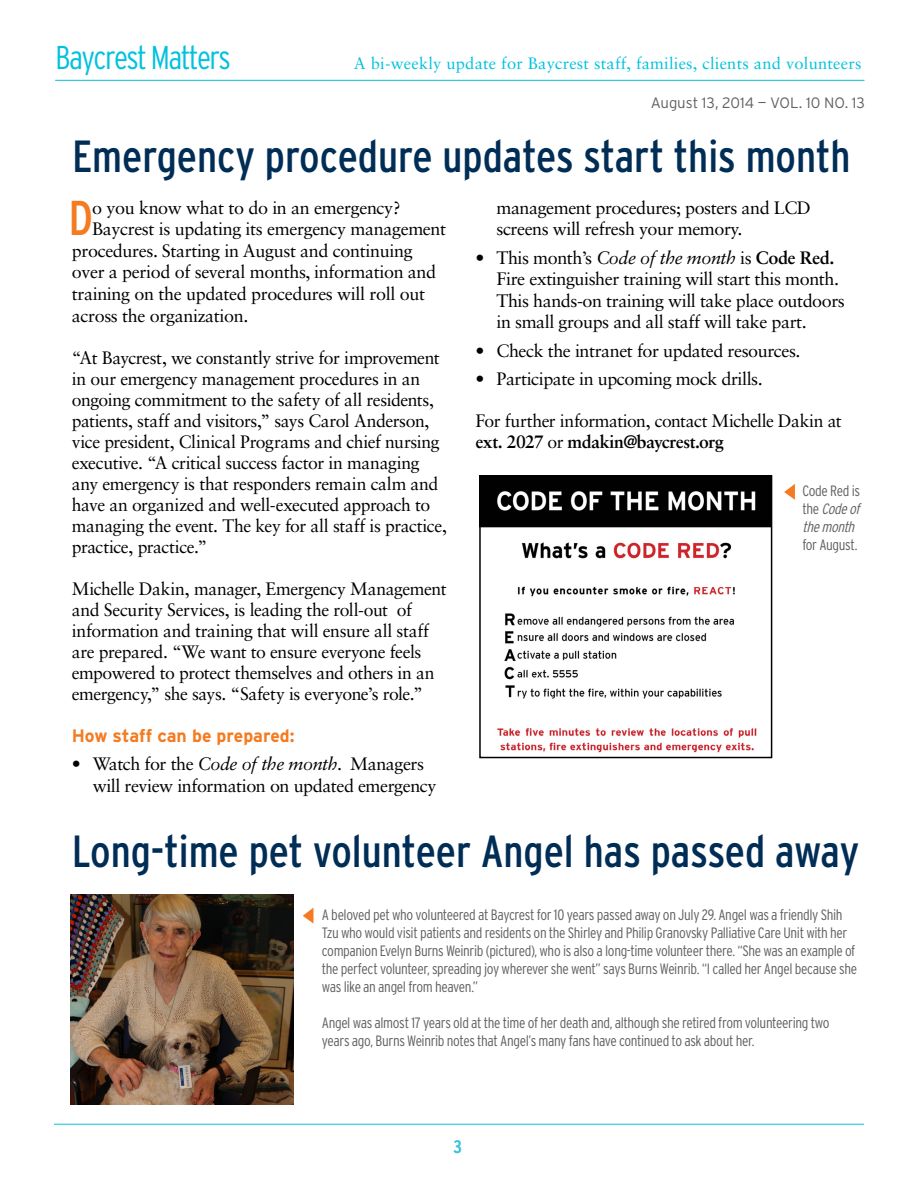
<style>
.page{position:relative;width:918px;height:1188px;background:#fff}
.page>*{position:absolute;margin:0;border:0;box-sizing:border-box;transform-origin:0 0}
.t1{font:condensed 48.9px "Interstate";color:#f47b20}
.t2{font:condensed 45px "Interstate";color:#002d56}
.t3{font:300 condensed 33px "Interstate";letter-spacing:-.05em;color:#00c2de}
.t4{font:18px/21px "Sabon LT Std";letter-spacing:-.025em;color:#000}
.t5{font:700 18px "Interstate";color:#f47b20}
.t6{font:condensed 18px "Interstate";color:#42c4dd}
.t7{font:16.5px "Sabon LT Std";letter-spacing:.015em;color:#00c2de}
.t8{font:300 condensed 15px/18px "Interstate";letter-spacing:-.025em;color:#5f6062}
.t9{font:italic 300 condensed 15px/18px "Interstate";color:#5f6062}
.t10{font:300 15px "Interstate";color:#5f6062}
.s1{font-style:italic}
.s2{font-weight:700}
.s3{font-style:normal}
</style>
<div class="page">
<hr style="left:54px;top:1124px;width:810px;height:1px;background:#00c2de">
<hr style="left:55px;top:80px;width:810px;height:1px;background:#00c2de">
<svg style="left:784px;top:484px;width:11px;height:16px"></svg>
<svg style="left:303px;top:908px;width:10px;height:15px"></svg>
<img style="left:70px;top:894px;width:224px;height:211px">
<img style="left:482px;top:478px;width:287px;height:275px">
<div style="left:479px;top:475px;width:293px;height:283px;border:2px solid #000"></div>
<h3 class="t3" style="left:56px;top:39px;width:177px">Baycrest Matters</h3>
<p class="t7" style="left:354px;top:53px;width:509px">A bi-weekly update for Baycrest staff, families, clients and volunteers</p>
<p class="t10" style="left:651px;top:95px;width:216px">August 13, 2014 — VOL. 10 NO. 13</p>
<h2 class="t2" style="left:72px;top:132px;width:780px">Emergency procedure updates start this month</h2>
<h1 class="t1" style="left:68px;top:191px;width:26px">D</h1>
<p class="t4" style="left:92px;top:197px;width:310px">o you know what to do in an emergency?</p>
<p class="t4" style="left:92px;top:218px;width:356px">Baycrest is updating its emergency management</p>
<p class="t4" style="left:72px;top:240px;width:342px">procedures. Starting in August and continuing</p>
<p class="t4" style="left:72px;top:262px;width:366px">over a period of several months, information and</p>
<p class="t4" style="left:72px;top:283px;width:355px">training on the updated procedures will roll out</p>
<p class="t4" style="left:72px;top:305px;width:178px">across the organization.</p>
<p class="t4" style="left:72px;top:347px;width:377px">“At Baycrest, we constantly strive for improvement in our emergency management procedures in an ongoing commitment to the safety of all residents, patients, staff and visitors,” says Carol Anderson, vice president, Clinical Programs and chief nursing executive. “A critical success factor in managing any emergency is that responders remain calm and have an organized and well-executed approach to managing the event. The key for all staff is practice, practice, practice.”</p>
<p class="t4" style="left:72px;top:578px;width:376px">Michelle Dakin, manager, Emergency Management and Security Services, is leading the roll-out of information and training that will ensure all staff are prepared. “We want to ensure everyone feels empowered to protect themselves and others in an emergency,” she says. “Safety is everyone’s role.”</p>
<p class="t5" style="left:72px;top:725px;width:224px">How staff can be prepared:</p>
<p class="t4" style="left:93px;top:753px;width:345px;line-height:21.6px;text-indent:-21px">• Watch for the <span class="s1">Code of the month</span>. Managers will review information on updated emergency</p>
<p class="t4" style="left:497px;top:196px;width:316px;line-height:21.6px">management procedures; posters and LCD screens will refresh your memory.</p>
<p class="t4" style="left:497px;top:246px;width:350px;line-height:21.6px;text-indent:-21px">• This month’s <span class="s1">Code of the month</span> is <span class="s2">Code Red.<br></span>Fire extinguisher training will start this month.<br>This hands-on training will take place outdoors in small groups and all staff will take part.</p>
<p class="t4" style="left:476px;top:340px;width:327px">• Check the intranet for updated resources.</p>
<p class="t4" style="left:476px;top:368px;width:289px">• Participate in upcoming mock drills.</p>
<p class="t4" style="left:476px;top:410px;width:368px">For further information, contact Michelle Dakin at <span class="s2">ext. 2027</span> or <span class="s2">mdakin@baycrest.org</span></p>
<p class="t9" style="left:802px;top:482px;width:63px"><span class="s3">Code Red is t h e</span> Codeof themonth</p>
<p class="t8" style="left:802px;top:536px;width:57px">for August.</p>
<h2 class="t2" style="left:72px;top:826px;width:789px">Long-time pet volunteer Angel has passed away</h2>
<p class="t8" style="left:322px;top:905px;width:537px">A beloved pet who volunteered at Baycrest for 10 years passed away on July 29. Angel was a friendly Shih Tzu who would visit patients and residents on the Shirley and Philip Granovsky Palliative Care Unit with her companion Evelyn Burns Weinrib (pictured), who is also a long-time volunteer there. “She was an example of the perfect volunteer, spreading joy wherever she went” says Burns Weinrib. “I called her Angel because she was like an angel from heaven.”</p>
<p class="t8" style="left:322px;top:1013px;width:509px">Angel was almost 17 years old at the time of her death and, although she retired from volunteering two years ago, Burns Weinrib notes that Angel’s many fans have continued to ask about her.</p>
<p class="t6" style="left:454px;top:1136px;width:10px">3</p>
</div>
